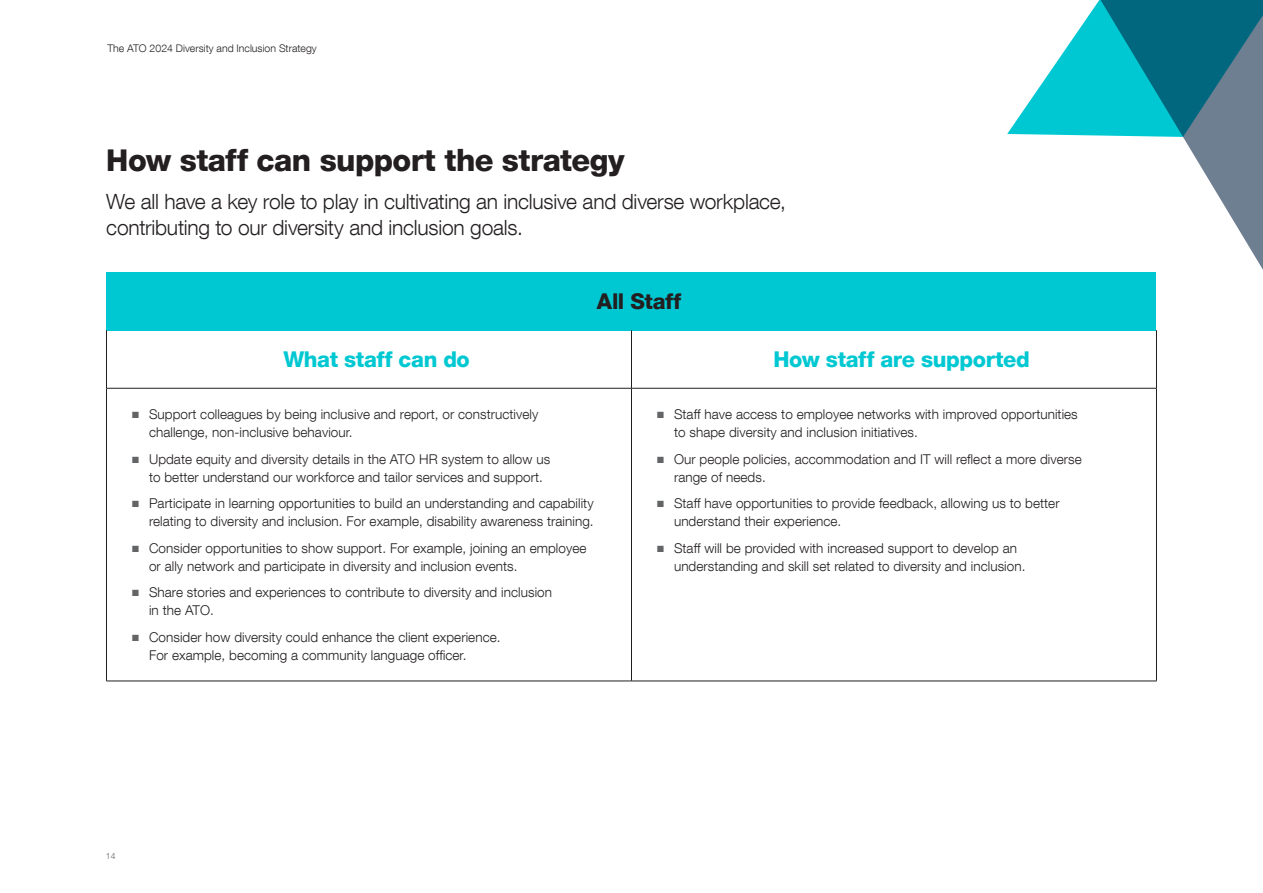
<style>
.page{position:relative;width:1263px;height:893px;background:#fff}
.page>*{position:absolute;margin:0;border:0;box-sizing:border-box;transform-origin:0 0}
.h2{font:800 30.75px "Helvetica Neue LT Com";letter-spacing:-.02em;color:#231f20}
.h4_table2{font:800 21.75px "Helvetica Neue LT Com";letter-spacing:-.015em;color:#00c8d2}
.h3_table2{font:800 21.75px "Helvetica Neue LT Com";letter-spacing:-.015em;color:#231f20}
.t1{font:300 21px/25.5px "Helvetica Neue LT Com";letter-spacing:-.01em;color:#231f20}
.t2{font:300 13.5px/18px "Helvetica Neue LT Com";letter-spacing:.005em;color:#231f20}
.t3{font:300 10.5px "Helvetica Neue LT Com";color:#231f20}
.t4{font:300 8.7px "Helvetica Neue LT Com";color:#636466}
.s1{font-size:30px}
.s2{color:#636466}
</style>
<div class="page">
<div style="left:106px;top:272px;width:1050px;height:58px;background:#00c8d2"></div>
<hr style="left:106px;top:330px;width:1px;height:58px;background:#231f20">
<hr style="left:631px;top:330px;width:1px;height:58px;background:#231f20">
<hr style="left:1156px;top:330px;width:1px;height:58px;background:#231f20">
<hr style="left:631px;top:388px;width:1px;height:293px;background:#231f20">
<hr style="left:106px;top:388px;width:525px;height:1px;background:#231f20">
<hr style="left:631px;top:388px;width:526px;height:1px;background:#231f20">
<hr style="left:106px;top:681px;width:525px;height:1px;background:#231f20">
<hr style="left:631px;top:681px;width:526px;height:1px;background:#231f20">
<hr style="left:106px;top:388px;width:1px;height:293px;background:#231f20">
<hr style="left:1156px;top:388px;width:1px;height:293px;background:#231f20">
<svg style="left:1007px;top:0;width:93px;height:136px"></svg>
<svg style="left:1100px;top:0;width:163px;height:270px"></svg>
<p class="t3" style="left:107px;top:42px;width:211px">The ATO 2024 Diversity and Inclusion Strategy</p>
<h2 class="h2" style="left:106px;top:142px;width:520px"><span class="s1">H</span>ow staff can support the strategy</h2>
<p class="t1" style="left:106px;top:188px;width:681px">We all have a key role to play in cultivating an inclusive and diverse workplace, contributing to our diversity and inclusion goals.</p>
<p class="h3_table2" style="left:597px;top:288px;width:86px">All Staff</p>
<p class="h4_table2" style="left:283px;top:346px;width:188px">What staff can do</p>
<p class="h4_table2" style="left:773px;top:346px;width:258px">How staff are supported</p>
<p class="t2" style="left:149px;top:405px;width:391px;text-indent:-17px"><span class="s2">■</span> Support colleagues by being inclusive and report, or constructively challenge, non-inclusive behaviour.</p>
<p class="t2" style="left:149px;top:450px;width:403px;text-indent:-17px"><span class="s2">■</span> Update equity and diversity details in the ATO HR system to allow us to better understand our workforce and tailor services and support.</p>
<p class="t2" style="left:132px;top:494px;width:463px;text-align:right"><span class="s2">■</span> Participate in learning opportunities to build an understanding and capability relating to diversity and inclusion. For example, disability awareness training.</p>
<p class="t2" style="left:149px;top:539px;width:439px;text-indent:-17px"><span class="s2">■</span> Consider opportunities to show support. For example, joining an employee or ally network and participate in diversity and inclusion events.</p>
<p class="t2" style="left:149px;top:583px;width:404px;text-indent:-17px"><span class="s2">■</span> Share stories and experiences to contribute to diversity and inclusion in the ATO.</p>
<p class="t2" style="left:149px;top:628px;width:353px;text-indent:-17px"><span class="s2">■</span> Consider how diversity could enhance the client experience.<br>For example, becoming a community language officer.</p>
<p class="t2" style="left:674px;top:405px;width:405px;text-indent:-17px"><span class="s2">■</span> Staff have access to employee networks with improved opportunities to shape diversity and inclusion initiatives.</p>
<p class="t2" style="left:674px;top:450px;width:409px;text-indent:-17px"><span class="s2">■</span> Our people policies, accommodation and IT will reflect a more diverse range of needs.</p>
<p class="t2" style="left:674px;top:494px;width:387px;text-indent:-17px"><span class="s2">■</span> Staff have opportunities to provide feedback, allowing us to better understand their experience.</p>
<p class="t2" style="left:674px;top:539px;width:353px;text-indent:-17px"><span class="s2">■</span> Staff will be provided with increased support to develop an understanding and skill set related to diversity and inclusion.</p>
<p class="t4" style="left:106px;top:851px;width:11px">14</p>
</div>
